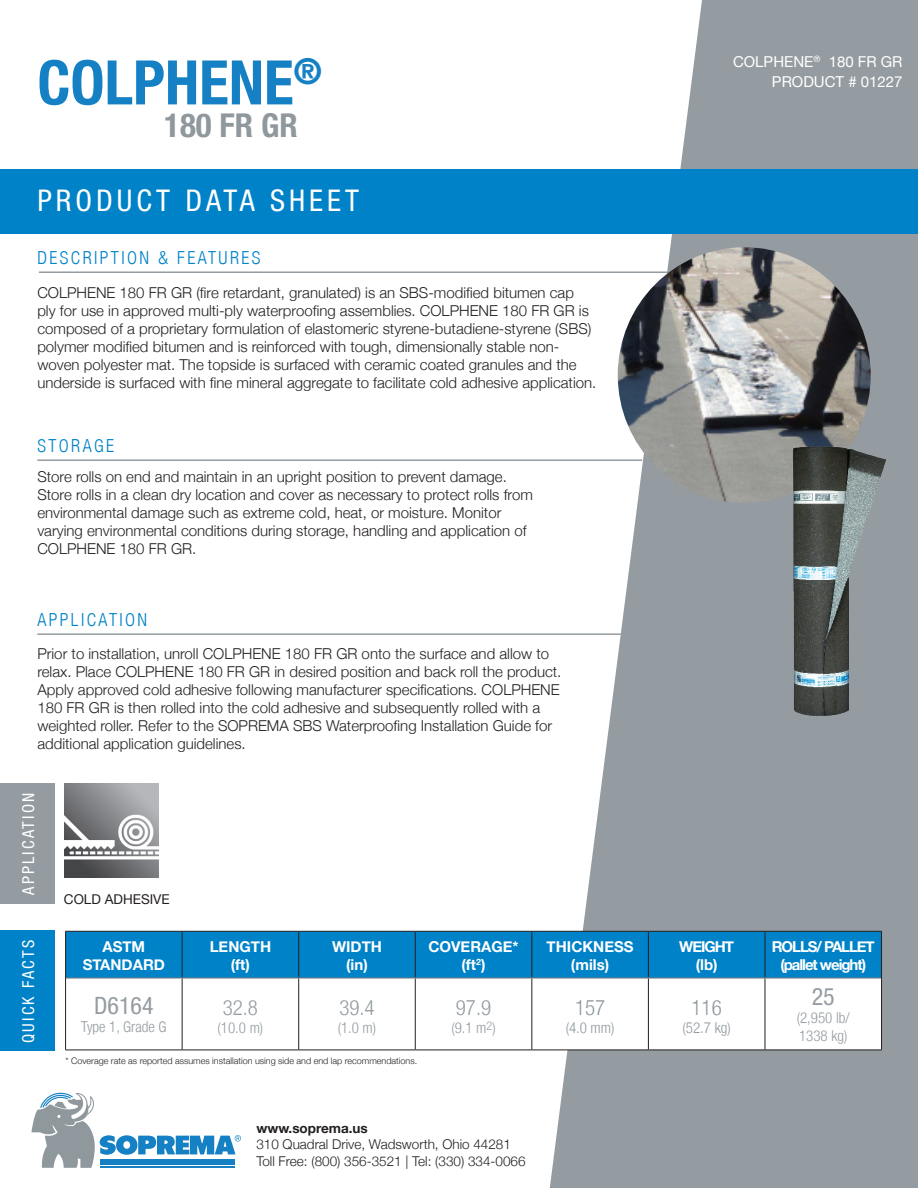
<style>
.page{position:relative;width:918px;height:1188px;background:#fff}
.page>*{position:absolute;margin:0;border:0;box-sizing:border-box;transform-origin:0 0}
.t1{font:700 condensed 61.5px "Helvetica Neue LT Std";color:#1581c4}
.t2{font:700 condensed 33px "Helvetica Neue LT Std";color:#8f989d}
.t3{font:condensed 30px "Helvetica Neue LT Std";letter-spacing:.135em;color:#fff}
.t4{font:condensed 24px "Helvetica Neue LT Std";color:#959ca1}
.t5{font:300 condensed 21px "Helvetica Neue LT";color:#959ca1}
.t6{font:300 condensed 21px "Helvetica Neue LT";color:#8f989d}
.t7{font:300 condensed 18px "Helvetica Neue LT";letter-spacing:.135em;color:#0082c8}
.t8{font:condensed 16.5px "Helvetica Neue LT Std";letter-spacing:.135em;color:#fff}
.t9{font:300 15px/18px "Helvetica Neue";color:#231f20}
.t10{font:700 15px "Helvetica Neue";color:#fff}
.t11{font:300 condensed 15px "Helvetica Neue LT";color:#959ca1}
.t12{font:15px "Helvetica Neue";color:#fff}
.t13{font:700 15px "Helvetica Neue";letter-spacing:-.07em;color:#fff}
.t14{font:300 condensed 15px "Helvetica Neue LT";color:#8f989d}
.t15{font:300 13.5px "Helvetica Neue";color:#231f20}
.t16{font:700 13.5px "Helvetica Neue";color:#231f20}
.t17{font:13.5px "Helvetica Neue";color:#231f20}
.t18{font:300 9px "Helvetica Neue";color:#231f20}
</style>
<div class="page">
<hr style="left:37px;top:633px;width:605px;height:2px;background:#959ca1">
<hr style="left:37px;top:459px;width:605px;height:2px;background:#959ca1">
<svg style="left:550px;top:0;width:368px;height:1188px;fill:#959ca1"></svg>
<div style="left:0;top:169px;width:918px;height:65px;background:#0082c8"></div>
<hr style="left:39px;top:271px;width:652px;height:2px;background:#959ca1">
<div style="left:0;top:931px;width:55px;height:120px;background:#0082c8"></div>
<div style="left:0;top:783px;width:55px;height:120px;background:#959ca1"></div>
<div style="left:66px;top:932px;width:815px;height:46px;background:#0082c8"></div>
<svg style="left:66px;top:979px;width:815px;height:71px"></svg>
<hr style="left:65px;top:978px;width:1px;height:72px;background:#231f20">
<hr style="left:182px;top:978px;width:1px;height:72px;background:#231f20">
<hr style="left:298px;top:978px;width:1px;height:72px;background:#231f20">
<hr style="left:415px;top:978px;width:1px;height:72px;background:#231f20">
<hr style="left:531px;top:978px;width:1px;height:72px;background:#231f20">
<hr style="left:648px;top:978px;width:1px;height:72px;background:#231f20">
<hr style="left:765px;top:978px;width:1px;height:72px;background:#231f20">
<hr style="left:881px;top:978px;width:1px;height:72px;background:#231f20">
<hr style="left:65px;top:1050px;width:117px;height:1px;background:#231f20">
<hr style="left:182px;top:1050px;width:117px;height:1px;background:#231f20">
<hr style="left:299px;top:1050px;width:116px;height:1px;background:#231f20">
<hr style="left:415px;top:1050px;width:117px;height:1px;background:#231f20">
<hr style="left:532px;top:1050px;width:116px;height:1px;background:#231f20">
<hr style="left:648px;top:1050px;width:117px;height:1px;background:#231f20">
<hr style="left:765px;top:1050px;width:117px;height:1px;background:#231f20">
<hr style="left:65px;top:931px;width:117px;height:1px;background:#231f20">
<hr style="left:65px;top:932px;width:1px;height:46px;background:#231f20">
<hr style="left:182px;top:931px;width:117px;height:1px;background:#231f20">
<hr style="left:182px;top:932px;width:1px;height:46px;background:#231f20">
<hr style="left:299px;top:931px;width:116px;height:1px;background:#231f20">
<hr style="left:298px;top:932px;width:1px;height:46px;background:#231f20">
<hr style="left:415px;top:931px;width:117px;height:1px;background:#231f20">
<hr style="left:415px;top:932px;width:1px;height:46px;background:#231f20">
<hr style="left:532px;top:931px;width:116px;height:1px;background:#231f20">
<hr style="left:531px;top:932px;width:1px;height:46px;background:#231f20">
<hr style="left:648px;top:931px;width:117px;height:1px;background:#231f20">
<hr style="left:648px;top:932px;width:1px;height:46px;background:#231f20">
<hr style="left:765px;top:931px;width:117px;height:1px;background:#231f20">
<hr style="left:765px;top:932px;width:1px;height:46px;background:#231f20">
<hr style="left:881px;top:932px;width:1px;height:46px;background:#231f20">
<hr style="left:66px;top:978px;width:116px;height:1px;background:#7a7c7f">
<hr style="left:182px;top:978px;width:117px;height:1px;background:#7a7c7f">
<hr style="left:299px;top:978px;width:116px;height:1px;background:#7a7c7f">
<hr style="left:415px;top:978px;width:117px;height:1px;background:#7a7c7f">
<hr style="left:532px;top:978px;width:116px;height:1px;background:#7a7c7f">
<hr style="left:648px;top:978px;width:117px;height:1px;background:#7a7c7f">
<hr style="left:765px;top:978px;width:116px;height:1px;background:#7a7c7f">
<svg style="left:31px;top:1093px;width:210px;height:75px"></svg>
<img style="left:65px;top:783px;width:94px;height:94px">
<img style="left:618px;top:247px;width:253px;height:256px">
<img style="left:782px;top:437px;width:115px;height:288px">
<p class="t1" style="left:37px;top:45px;width:286px">COLPHENE<sup>®</sup></p>
<p class="t2" style="left:164px;top:105px;width:135px">180 FR GR</p>
<p class="t3" style="left:37px;top:183px;width:323px">PRODUCT DATA SHEET</p>
<p class="t7" style="left:37px;top:247px;width:225px">DESCRIPTION &amp; FEATURES</p>
<p class="t9" style="left:37px;top:283px;width:561px">COLPHENE 180 FR GR (fire retardant, granulated) is an SBS-modified bitumen cap<br>ply for use in approved multi-ply waterproofing assemblies. COLPHENE 180 FR GR is composed of a proprietary formulation of elastomeric styrene-butadiene-styrene (SBS) polymer modified bitumen and is reinforced with tough, dimensionally stable non&shy;woven polyester mat. The topside is surfaced with ceramic coated granules and the underside is surfaced with fine mineral aggregate to facilitate cold adhesive application.</p>
<p class="t7" style="left:37px;top:435px;width:78px">STORAGE</p>
<p class="t9" style="left:37px;top:467px;width:497px">Store rolls on end and maintain in an upright position to prevent damage.<br>Store rolls in a clean dry location and cover as necessary to protect rolls from environmental damage such as extreme cold, heat, or moisture. Monitor varying environmental conditions during storage, handling and application of COLPHENE 180 FR GR.</p>
<p class="t7" style="left:37px;top:609px;width:111px">APPLICATION</p>
<p class="t9" style="left:37px;top:645px;width:526px">Prior to installation, unroll COLPHENE 180 FR GR onto the surface and allow to relax. Place COLPHENE 180 FR GR in desired position and back roll the product.<br>Apply approved cold adhesive following manufacturer specifications. COLPHENE 180 FR GR is then rolled into the cold adhesive and subsequently rolled with a weighted roller. Refer to the SOPREMA SBS Waterproofing Installation Guide for additional application guidelines.</p>
<p class="t8" style="left:19px;top:895px;width:104px;rotate:-90deg">APPLICATION</p>
<p class="t8" style="left:19px;top:1043px;width:105px;rotate:-90deg">QUICK FACTS</p>
<p class="t17" style="left:64px;top:892px;width:107px">COLD ADHESIVE</p>
<p class="t10" style="left:102px;top:937px;width:44px">ASTM</p>
<p class="t10" style="left:83px;top:955px;width:84px">STANDARD</p>
<p class="t10" style="left:210px;top:937px;width:63px">LENGTH</p>
<p class="t10" style="left:231px;top:955px;width:21px">(ft)</p>
<p class="t10" style="left:332px;top:937px;width:51px">WIDTH</p>
<p class="t10" style="left:346px;top:955px;width:23px">(in)</p>
<p class="t10" style="left:428px;top:937px;width:92px">COVERAGE*</p>
<p class="t10" style="left:462px;top:955px;width:26px">(ft<sup>2</sup>)</p>
<p class="t10" style="left:547px;top:937px;width:88px">THICKNESS</p>
<p class="t10" style="left:571px;top:955px;width:40px">(mils)</p>
<p class="t4" style="left:94px;top:991px;width:61px">D6164</p>
<p class="t11" style="left:81px;top:1018px;width:87px">Type 1, Grade G</p>
<p class="t5" style="left:223px;top:995px;width:37px">32.8</p>
<p class="t11" style="left:218px;top:1019px;width:47px">(10.0 m)</p>
<p class="t5" style="left:339px;top:995px;width:37px">39.4</p>
<p class="t11" style="left:338px;top:1019px;width:40px">(1.0 m)</p>
<p class="t5" style="left:456px;top:995px;width:37px">97.9</p>
<p class="t11" style="left:451px;top:1019px;width:46px">(9.1 m<sup>2</sup>)</p>
<p class="t6" style="left:575px;top:995px;width:32px">157</p>
<p class="t14" style="left:566px;top:1019px;width:50px">(4.0 mm)</p>
<p class="t18" style="left:65px;top:1056px;width:353px">* Coverage rate as reported assumes installation using side and end lap recommendations.</p>
<p class="t16" style="left:256px;top:1120px;width:113px">www.soprema.us</p>
<p class="t15" style="left:256px;top:1136px;width:256px">310 Quadral Drive, Wadsworth, Ohio 44281</p>
<p class="t15" style="left:256px;top:1153px;width:271px">Toll Free: (800) 356-3521 | Tel: (330) 334-0066</p>
<p class="t12" style="left:733px;top:53px;width:171px">COLPHENE<sup>®</sup> 180 FR GR</p>
<p class="t12" style="left:772px;top:73px;width:132px">PRODUCT # 01227</p>
<p class="t10" style="left:679px;top:937px;width:56px">WEIGHT</p>
<p class="t10" style="left:696px;top:955px;width:23px">(lb)</p>
<p class="t6" style="left:692px;top:995px;width:32px">116</p>
<p class="t14" style="left:683px;top:1019px;width:50px">(52.7 kg)</p>
<p class="t13" style="left:772px;top:937px;width:105px">ROLLS/ PALLET</p>
<p class="t13" style="left:780px;top:955px;width:87px">(pallet weight)</p>
<p class="t4" style="left:812px;top:982px;width:25px">25</p>
<p class="t11" style="left:797px;top:1009px;width:54px">(2,950 lb/</p>
<p class="t11" style="left:799px;top:1027px;width:50px">1338 kg)</p>
</div>
